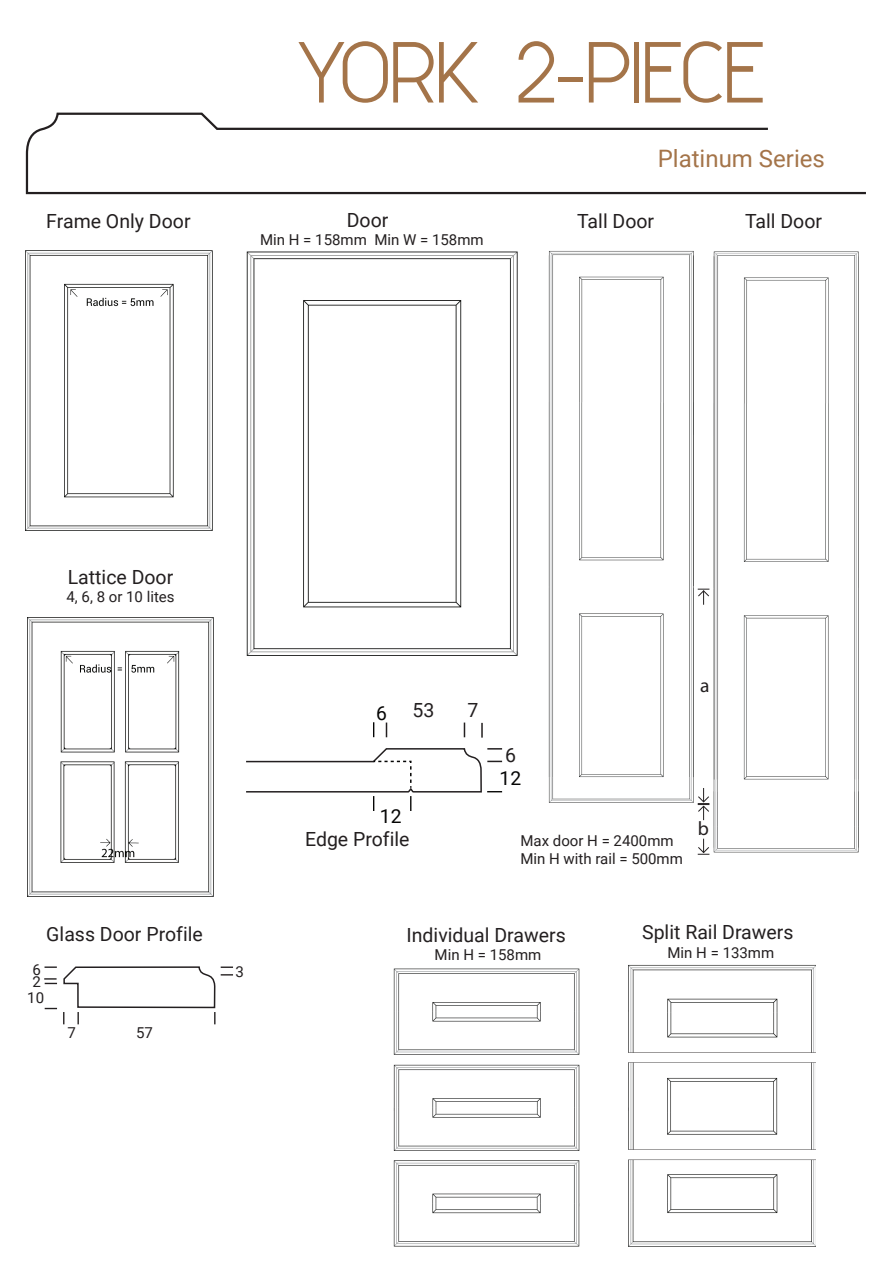
<style>
.page{position:relative;width:893px;height:1263px;background:#fff}
.page>*{position:absolute;margin:0;border:0;box-sizing:border-box;transform-origin:0 0}
.t1{font:72px "Y2 K Neophyte";color:#a47449}
.t2{font:24px "Roboto";color:#a47449}
.t3{font:19.5px "Roboto";color:#231f20}
.t4{font:19.5px "Myriad Pro";color:#231f20}
.t5{font:19.2px "Roboto";color:#050504}
.t6{font:15px/18px "Roboto";color:#231f20}
</style>
<div class="page">
<img style="left:28px;top:617px;width:185px;height:279px">
<svg style="left:697px;top:589px;width:12px;height:16px"></svg>
<svg style="left:697px;top:839px;width:12px;height:16px"></svg>
<svg style="left:697px;top:788px;width:12px;height:32px"></svg>
<svg style="left:25px;top:112px;width:841px;height:83px"></svg>
<img style="left:246px;top:251px;width:272px;height:405px">
<img style="left:548px;top:251px;width:146px;height:552px">
<img style="left:713px;top:251px;width:146px;height:602px">
<img style="left:26px;top:251px;width:187px;height:279px">
<img style="left:393px;top:968px;width:187px;height:279px">
<img style="left:628px;top:965px;width:188px;height:281px">
<svg style="left:44px;top:966px;width:189px;height:58px"></svg>
<svg style="left:386px;top:723px;width:1px;height:14px"></svg>
<svg style="left:463px;top:723px;width:2px;height:14px"></svg>
<svg style="left:481px;top:723px;width:2px;height:15px"></svg>
<svg style="left:246px;top:748px;width:256px;height:63px"></svg>
<svg style="left:373px;top:722px;width:1px;height:15px"></svg>
<p class="t3" style="left:46px;top:213px;width:146px">Frame Only Door</p>
<h1 class="t1" style="left:297px;top:36px;width:467px">YORK 2-PIECE</h1>
<p class="t3" style="left:347px;top:212px;width:43px">Door</p>
<p class="t6" style="left:260px;top:232px;width:225px">Min H = 158mm Min W = 158mm</p>
<p class="t2" style="left:657px;top:149px;width:169px">Platinum Series</p>
<p class="t3" style="left:577px;top:213px;width:79px">Tall Door</p>
<p class="t3" style="left:745px;top:213px;width:79px">Tall Door</p>
<p class="t3" style="left:68px;top:569px;width:107px">Lattice Door</p>
<p class="t6" style="left:66px;top:589px;width:110px">4, 6, 8 or 10 lites</p>
<p class="t3" style="left:46px;top:926px;width:158px">Glass Door Profile</p>
<p class="t6" style="left:32px;top:966px;width:10px;line-height:11.6px">6<br>2</p>
<p class="t6" style="left:27px;top:990px;width:18px">10</p>
<p class="t6" style="left:68px;top:1025px;width:10px">7</p>
<p class="t6" style="left:136px;top:1025px;width:18px">57</p>
<p class="t6" style="left:236px;top:964px;width:10px">3</p>
<p class="t5" style="left:376px;top:705px;width:12px">6</p>
<p class="t3" style="left:412px;top:702px;width:23px">53</p>
<p class="t3" style="left:467px;top:702px;width:12px">7</p>
<p class="t5" style="left:380px;top:809px;width:23px">12</p>
<p class="t3" style="left:305px;top:831px;width:106px">Edge Profile</p>
<p class="t4" style="left:700px;top:673px;width:11px">a</p>
<p class="t3" style="left:505px;top:747px;width:12px">6</p>
<p class="t5" style="left:499px;top:770px;width:23px">12</p>
<p class="t6" style="left:520px;top:833px;width:164px">Max door H = 2400mm<br>Min H with rail = 500mm</p>
<p class="t4" style="left:697px;top:816px;width:13px">b</p>
<p class="t3" style="left:406px;top:927px;width:161px">Individual Drawers</p>
<p class="t6" style="left:434px;top:947px;width:108px">Min H = 158mm</p>
<p class="t3" style="left:642px;top:924px;width:153px">Split Rail Drawers</p>
<p class="t6" style="left:667px;top:945px;width:108px">Min H = 133mm</p>
</div>
